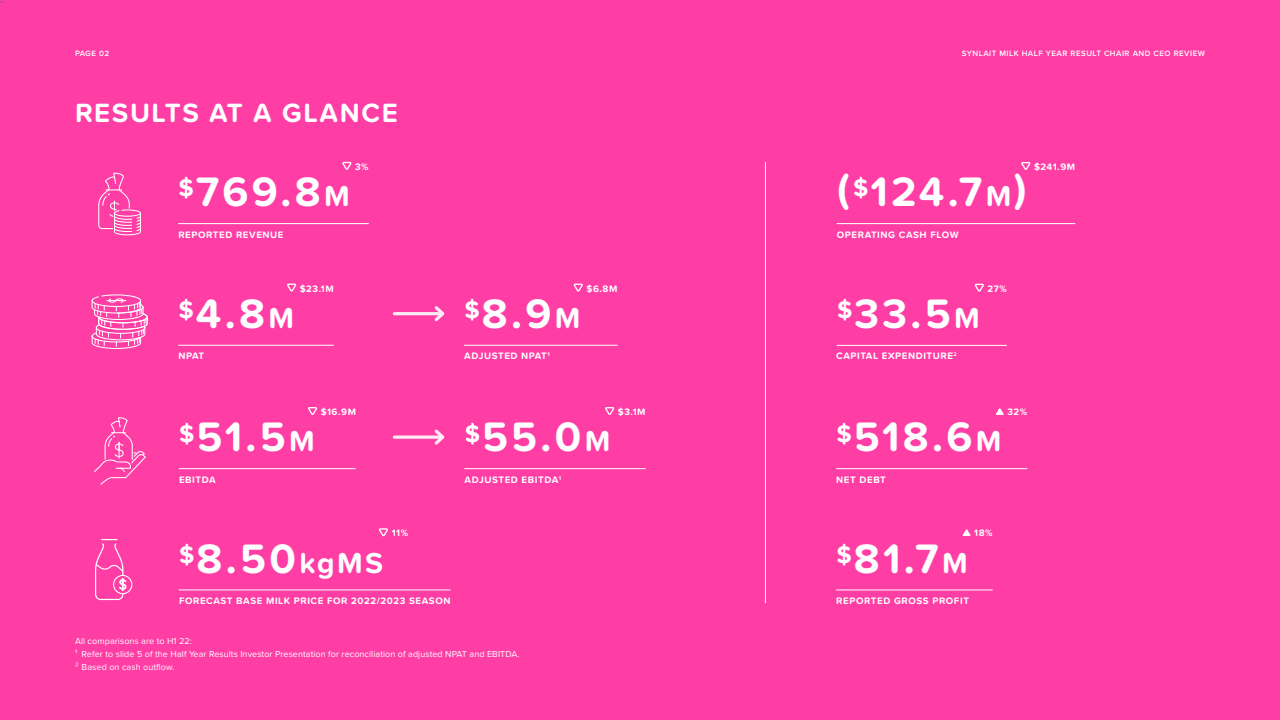
<style>
.page{position:relative;width:1280px;height:720px;background:#ff3ea5}
.page>*{position:absolute;margin:0;border:0;box-sizing:border-box;transform-origin:0 0}
.Synlait_AR20_Reverse{font:700 42.7px "Proxima Soft";letter-spacing:.075em;color:#fff}
.Synlait_AR20_Pink_PS{font:700 27.4px "Proxima Soft";letter-spacing:.06em;color:#fff}
.Synlait_AR20_Grey_PS{font:700 13px "Proxima Soft";color:#636366}
.Synlait_AR20_Reverse-2{font:700 9.7px "Proxima Soft";letter-spacing:.06em;color:#fff}
.Synlait_AR20_Reverse-3{font:9px "Proxima Nova";letter-spacing:.01em;color:#fff}
.t1{font:600 8px "Proxima Nova";letter-spacing:.06em;color:#fff}
.s1{font-size:30px}
</style>
<div class="page">
<svg style="left:342px;top:161px;width:10px;height:9px"></svg>
<hr style="left:179px;top:223px;width:189px;height:1px;background:#fff">
<svg style="left:996px;top:408px;width:8px;height:7px"></svg>
<hr style="left:836px;top:468px;width:191px;height:1px;background:#fff">
<svg style="left:98px;top:172px;width:43px;height:63px"></svg>
<svg style="left:962px;top:529px;width:9px;height:7px"></svg>
<hr style="left:837px;top:590px;width:155px;height:1px;background:#fff">
<svg style="left:1021px;top:162px;width:10px;height:8px"></svg>
<hr style="left:837px;top:223px;width:238px;height:1px;background:#fff">
<svg style="left:974px;top:283px;width:10px;height:9px"></svg>
<hr style="left:837px;top:345px;width:170px;height:1px;background:#fff">
<hr style="left:765px;top:162px;width:1px;height:441px;background:#fff">
<svg style="left:287px;top:283px;width:10px;height:9px"></svg>
<hr style="left:179px;top:345px;width:155px;height:1px;background:#fff">
<svg style="left:92px;top:294px;width:56px;height:55px"></svg>
<svg style="left:573px;top:283px;width:10px;height:9px"></svg>
<hr style="left:464px;top:345px;width:153px;height:1px;background:#fff">
<hr style="left:394px;top:312px;width:49px;height:3px;background:#ffecf6">
<svg style="left:432px;top:306px;width:13px;height:16px"></svg>
<svg style="left:94px;top:417px;width:52px;height:68px"></svg>
<svg style="left:308px;top:407px;width:10px;height:8px"></svg>
<hr style="left:179px;top:468px;width:176px;height:1px;background:#fff">
<svg style="left:605px;top:407px;width:10px;height:8px"></svg>
<hr style="left:465px;top:468px;width:180px;height:1px;background:#fff">
<hr style="left:394px;top:436px;width:49px;height:3px;background:#ffecf6">
<svg style="left:432px;top:429px;width:13px;height:16px"></svg>
<svg style="left:378px;top:528px;width:10px;height:9px"></svg>
<hr style="left:179px;top:590px;width:271px;height:1px;background:#fff">
<div style="left:113px;top:575px;width:19px;height:19px;border:1px solid #fff;border-radius:50%"></div>
<svg style="left:95px;top:539px;width:31px;height:61px"></svg>
<p class="Synlait_AR20_Grey_PS" style="left:0;top:-4px;width:5px">`</p>
<p class="t1" style="left:75px;top:48px;width:36px">PAGE 02</p>
<p class="t1" style="left:962px;top:48px;width:245px">SYNLAIT MILK HALF YEAR RESULT CHAIR AND CEO REVIEW</p>
<p class="Synlait_AR20_Pink_PS" style="left:75px;top:92px;width:324px">RESULTS AT A GLANCE</p>
<p class="Synlait_AR20_Reverse-2" style="left:355px;top:159px;width:15px">3%</p>
<p class="Synlait_AR20_Reverse-2" style="left:1034px;top:159px;width:43px">$241.9M</p>
<p class="Synlait_AR20_Reverse" style="left:179px;top:160px;width:173px"><sup>$</sup>769.8<span class="s1">M</span></p>
<p class="Synlait_AR20_Reverse" style="left:837px;top:160px;width:191px">(<sup>$</sup>124.7<span class="s1">M</span>)</p>
<p class="Synlait_AR20_Reverse-2" style="left:178px;top:227px;width:107px">REPORTED REVENUE</p>
<p class="Synlait_AR20_Reverse-2" style="left:837px;top:227px;width:123px">OPERATING CASH FLOW</p>
<p class="Synlait_AR20_Reverse-2" style="left:300px;top:281px;width:36px">$23.1M</p>
<p class="Synlait_AR20_Reverse-2" style="left:586px;top:281px;width:32px">$6.8M</p>
<p class="Synlait_AR20_Reverse-2" style="left:987px;top:281px;width:21px">27%</p>
<p class="Synlait_AR20_Reverse" style="left:179px;top:281px;width:117px"><sup>$</sup>4.8<span class="s1">M</span></p>
<p class="Synlait_AR20_Reverse" style="left:464px;top:281px;width:117px"><sup>$</sup>8.9<span class="s1">M</span></p>
<p class="Synlait_AR20_Reverse" style="left:837px;top:282px;width:144px"><sup>$</sup>33.5<span class="s1">M</span></p>
<p class="Synlait_AR20_Reverse-2" style="left:178px;top:349px;width:27px">NPAT</p>
<p class="Synlait_AR20_Reverse-2" style="left:464px;top:349px;width:87px">ADJUSTED NPAT<sup>1</sup></p>
<p class="Synlait_AR20_Reverse-2" style="left:836px;top:349px;width:122px">CAPITAL EXPENDITURE<sup>2</sup></p>
<p class="Synlait_AR20_Reverse-2" style="left:321px;top:404px;width:37px">$16.9M</p>
<p class="Synlait_AR20_Reverse-2" style="left:618px;top:404px;width:29px">$3.1M</p>
<p class="Synlait_AR20_Reverse-2" style="left:1007px;top:404px;width:21px">32%</p>
<p class="Synlait_AR20_Reverse" style="left:179px;top:405px;width:137px"><sup>$</sup>51.5<span class="s1">M</span></p>
<p class="Synlait_AR20_Reverse" style="left:465px;top:405px;width:147px"><sup>$</sup>55.0<span class="s1">M</span></p>
<p class="Synlait_AR20_Reverse" style="left:837px;top:405px;width:166px"><sup>$</sup>518.6<span class="s1">M</span></p>
<p class="Synlait_AR20_Reverse-2" style="left:179px;top:472px;width:38px">EBITDA</p>
<p class="Synlait_AR20_Reverse-2" style="left:464px;top:472px;width:98px">ADJUSTED EBITDA<sup>1</sup></p>
<p class="Synlait_AR20_Reverse-2" style="left:836px;top:472px;width:51px">NET DEBT</p>
<p class="Synlait_AR20_Reverse-2" style="left:392px;top:526px;width:18px">11%</p>
<p class="Synlait_AR20_Reverse-2" style="left:974px;top:525px;width:20px">18%</p>
<p class="Synlait_AR20_Reverse" style="left:179px;top:526px;width:205px"><sup>$</sup>8.50<span class="s1">kgMS</span></p>
<p class="Synlait_AR20_Reverse" style="left:837px;top:526px;width:133px"><sup>$</sup>81.7<span class="s1">M</span></p>
<p class="Synlait_AR20_Reverse-2" style="left:179px;top:593px;width:273px">FORECAST BASE MILK PRICE FOR 2022/2023 SEASON</p>
<p class="Synlait_AR20_Reverse-2" style="left:836px;top:593px;width:134px">REPORTED GROSS PROFIT</p>
<p class="Synlait_AR20_Reverse-3" style="left:75px;top:634px;width:119px">All comparisons are to H1 22:</p>
<p class="Synlait_AR20_Reverse-3" style="left:75px;top:647px;width:446px">¹ Refer to slide 5 of the Half Year Results Investor Presentation for reconciliation of adjusted NPAT and EBITDA.</p>
<p class="Synlait_AR20_Reverse-3" style="left:75px;top:660px;width:101px">² Based on cash outflow.</p>
</div>
